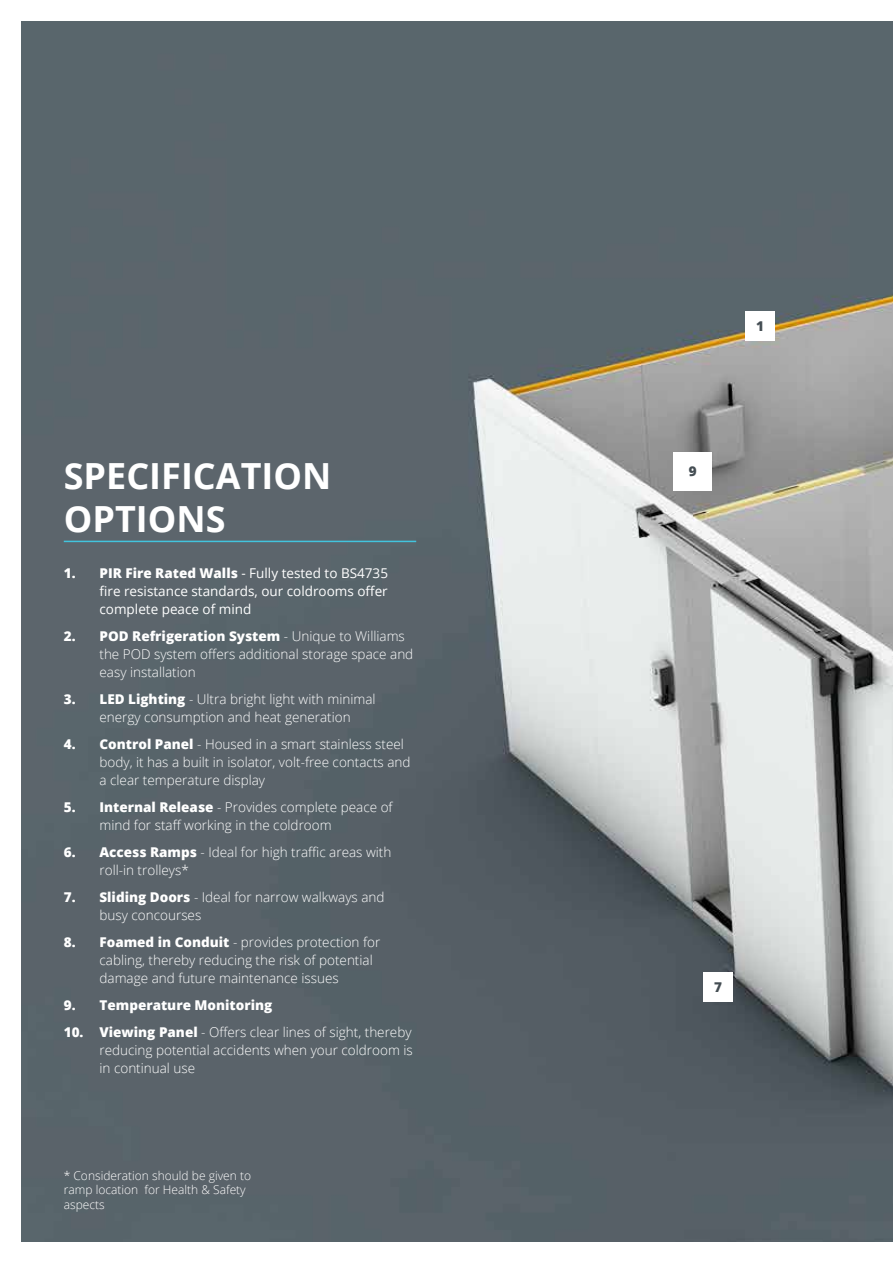
<style>
.page{position:relative;width:893px;height:1263px;background:#fff}
.page>*{position:absolute;margin:0;border:0;box-sizing:border-box;transform-origin:0 0}
.t1{font:700 36px/43.2px "Open Sans";color:#fff}
.t2{font:300 13.5px/18px "Open Sans";color:#fff}
.t3{font:13.5px/18px "Open Sans";color:#fff;text-align:justify}
.t4{font:800 13.5px "Open Sans";color:#fff}
.t5{font:800 13.5px "Open Sans";color:#444d53}
.t6{font:300 12px/14.4px "Open Sans";color:#fff}
.s1{font-weight:800}
</style>
<div class="page">
<img style="left:21px;top:21px;width:872px;height:1221px">
<hr style="left:64px;top:541px;width:352px;height:1px;background:#42c4dd">
<div style="left:745px;top:311px;width:30px;height:30px;background:#fff"></div>
<div style="left:703px;top:972px;width:30px;height:29px;background:#fff"></div>
<div style="left:674px;top:452px;width:38px;height:38px;background:#fff"></div>
<h1 class="t1" style="left:64px;top:453px;width:269px">SPECIFICATION<br>OPTIONS</h1>
<p class="t3" style="left:100px;top:563px;width:290px;text-indent:-36px"><span class="s1">1. PIR Fire Rated Walls</span> - Fully tested to BS4735 fire resistance standards, our coldrooms offer complete peace of mind</p>
<p class="t2" style="left:100px;top:626px;width:315px;text-indent:-36px"><span class="s1">2. POD Refrigeration System</span> - Unique to Williams the POD system offers additional storage space and easy installation</p>
<p class="t2" style="left:100px;top:689px;width:278px;text-indent:-36px"><span class="s1">3. LED Lighting</span> - Ultra bright light with minimal energy consumption and heat generation</p>
<p class="t2" style="left:100px;top:734px;width:312px;text-indent:-36px"><span class="s1">4. Control Panel</span> - Housed in a smart stainless steel body, it has a built in isolator, volt-free contacts and a clear temperature display</p>
<p class="t2" style="left:100px;top:797px;width:295px;text-indent:-36px"><span class="s1">5. Internal Release</span> - Provides complete peace of mind for staff working in the coldroom</p>
<p class="t2" style="left:100px;top:842px;width:293px;text-indent:-36px"><span class="s1">6. Access Ramps</span> - Ideal for high traffic areas with roll-in trolleys*</p>
<p class="t2" style="left:100px;top:887px;width:287px;text-indent:-36px"><span class="s1">7. Sliding Doors</span> - Ideal for narrow walkways and busy concourses</p>
<p class="t2" style="left:100px;top:932px;width:282px;text-indent:-36px"><span class="s1">8. Foamed in Conduit</span> - provides protection for cabling, thereby reducing the risk of potential damage and future maintenance issues</p>
<p class="t4" style="left:64px;top:994px;width:210px">9. Temperature Monitoring</p>
<p class="t2" style="left:100px;top:1022px;width:315px;text-align:justify;text-indent:-36px"><span class="s1">10. Viewing Panel</span> - Offers clear lines of sight, thereby reducing potential accidents when your coldroom is in continual use</p>
<p class="t6" style="left:64px;top:1168px;width:189px">* Consideration should be given to ramp location for Health &amp; Safety aspects</p>
<p class="t5" style="left:689px;top:461px;width:9px">9</p>
<p class="t5" style="left:756px;top:316px;width:9px">1</p>
<p class="t5" style="left:714px;top:976px;width:9px">7</p>
</div>
